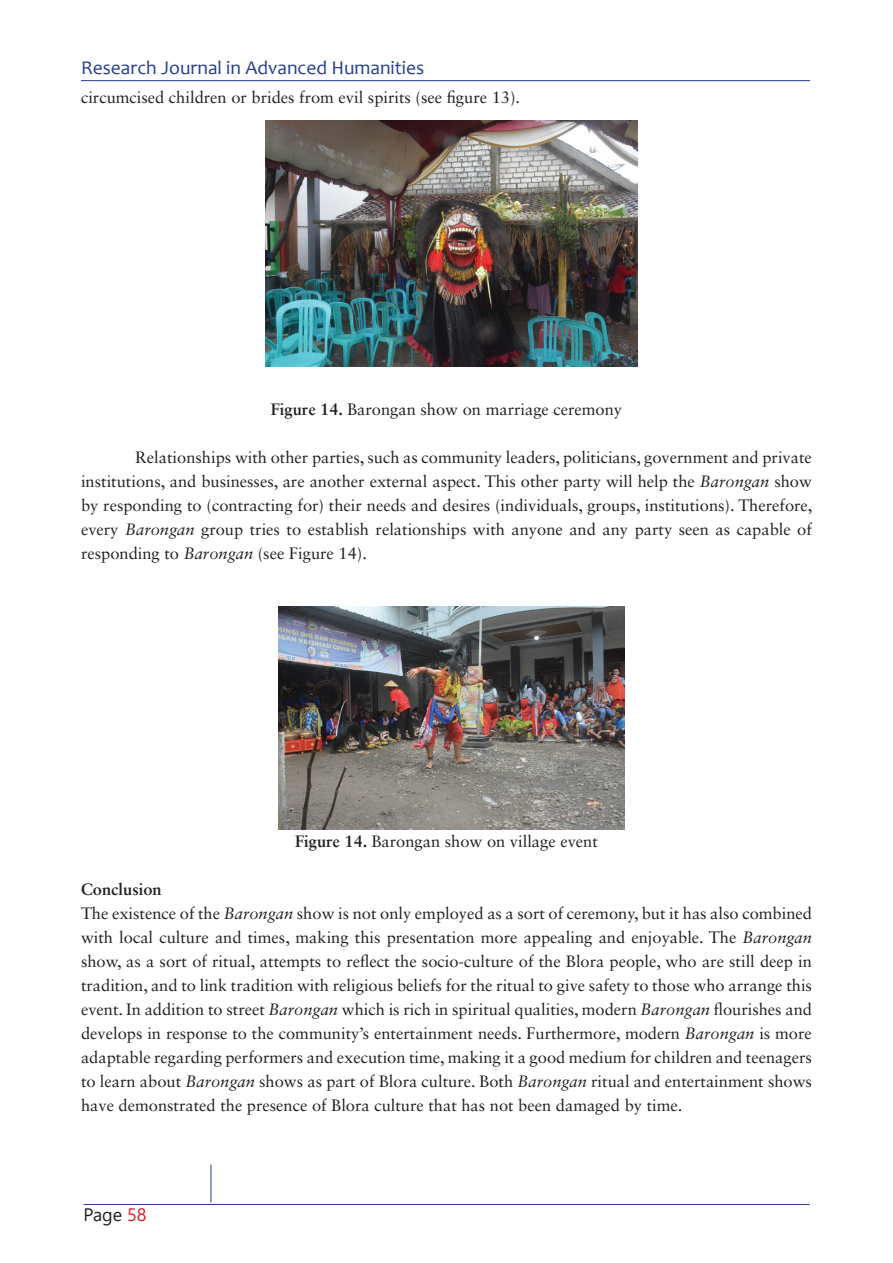
<style>
.page{position:relative;width:893px;height:1263px;background:#fff}
.page>*{position:absolute;margin:0;border:0;box-sizing:border-box;transform-origin:0 0}
.t1{font:19.5px "Candara";color:#253f8e}
.t2{font:18px "Segoe UI";color:#231f20}
.t3{font:16.5px/24px "Sabon LT Std";color:#231f20;text-align:justify}
.s1{font-weight:700}
.s2{font-style:italic}
.s3{color:#d1232a}
</style>
<div class="page">
<hr style="left:84px;top:1204px;width:725px;height:1px;background:#253f8e">
<hr style="left:81px;top:80px;width:729px;height:1px;background:#253f8e">
<hr style="left:211px;top:1164px;width:1px;height:38px;background:#253f8e">
<img style="left:265px;top:120px;width:372px;height:246px">
<img style="left:278px;top:606px;width:347px;height:224px">
<p class="t1" style="left:81px;top:56px;width:345px">Research Journal in Advanced Humanities</p>
<p class="t3" style="left:81px;top:85px;width:441px">circumcised children or brides from evil spirits (see figure 13).</p>
<p class="t3" style="left:271px;top:397px;width:353px"><span class="s1">Figure 14.</span> Barongan show on marriage ceremony</p>
<p class="t3" style="left:81px;top:445px;width:733px;text-indent:54px">Relationships with other parties, such as community leaders, politicians, government and private institutions, and businesses, are another external aspect. This other party will help the <span class="s2">Barongan</span> show by responding to (contracting for) their needs and desires (individuals, groups, institutions). Therefore, every <span class="s2">Barongan</span> group tries to establish relationships with anyone and any party seen as capable of responding to <span class="s2">Barongan</span> (see Figure 14).</p>
<p class="t3" style="left:295px;top:829px;width:304px"><span class="s1">Figure 14.</span> Barongan show on village event</p>
<p class="t3" style="left:81px;top:877px;width:733px;text-align:left"><span class="s1">Conclusion<br></span>The existence of the <span class="s2">Barongan</span> show is not only employed as a sort of ceremony, but it has also combined with local culture and times, making this presentation more appealing and enjoyable. The <span class="s2">Barongan </span>show, as a sort of ritual, attempts to reflect the socio-culture of the Blora people, who are still deep in tradition, and to link tradition with religious beliefs for the ritual to give safety to those who arrange this event. In addition to street <span class="s2">Barongan</span> which is rich in spiritual qualities, modern <span class="s2">Barongan</span> flourishes and develops in response to the community’s entertainment needs. Furthermore, modern <span class="s2">Barongan</span> is more adaptable regarding performers and execution time, making it a good medium for children and teenagers to learn about <span class="s2">Barongan</span> shows as part of Blora culture. Both <span class="s2">Barongan</span> ritual and entertainment shows have demonstrated the presence of Blora culture that has not been damaged by time.</p>
<p class="t2" style="left:84px;top:1198px;width:64px">Page <span class="s3">58</span></p>
</div>
